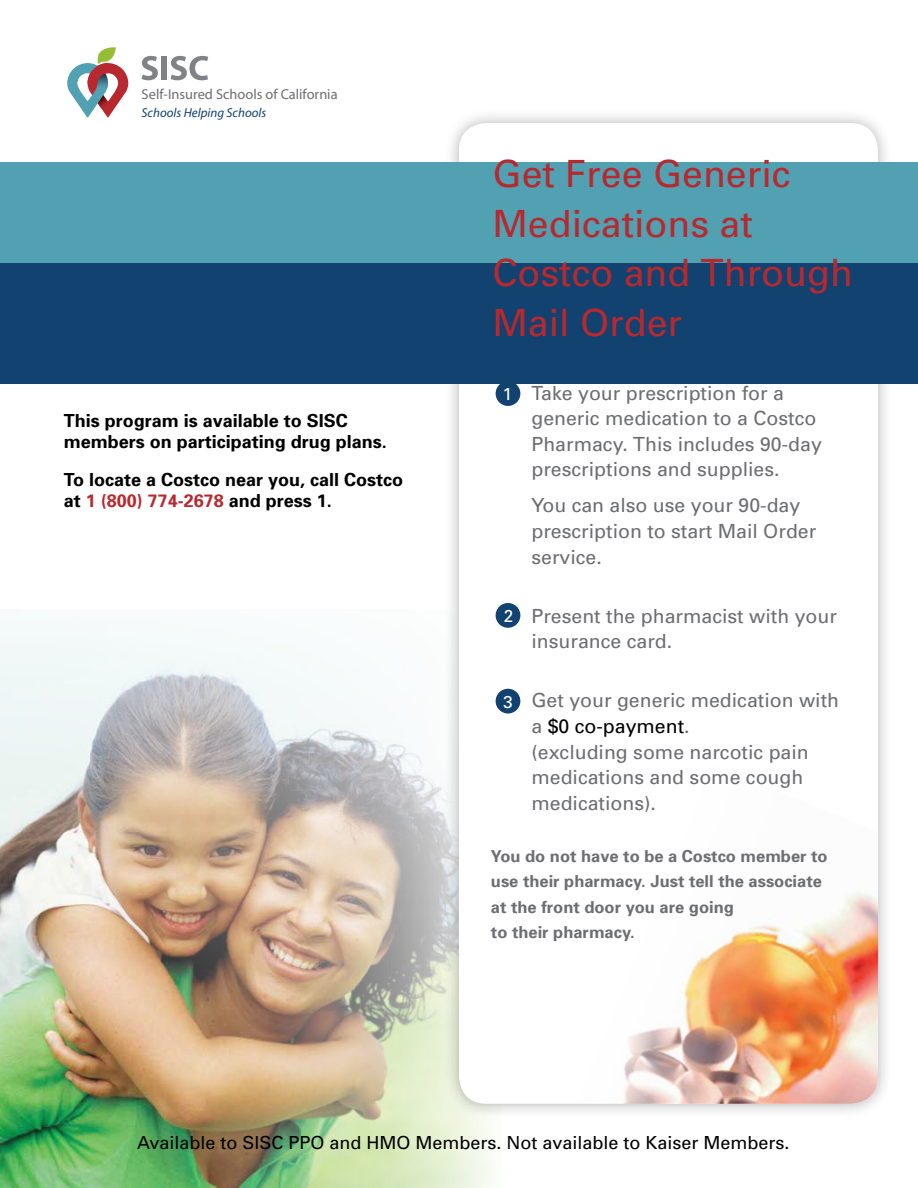
<style>
.page{position:relative;width:918px;height:1188px;background:#fff}
.page>*{position:absolute;margin:0;border:0;box-sizing:border-box;transform-origin:0 0}
.t1{font:37.5px/49.5px "Univers";color:#b8292f}
.t2{font:19.5px/25.5px "Univers";color:#6d6e71}
.t3{font:700 18px/21px "Univers";color:#000}
.t4{font:18px "Univers";color:#000}
.t5{font:17.25px "Univers";color:#fff}
.t6{font:700 16.5px/25.5px "Univers";color:#6d6e71}
.t7{font:14.4px "Myriad";color:#6d6e71}
.t8{font:italic 12.9px "Myriad";color:#114270}
.s1{color:#b8292f}
.s2{color:#000}
</style>
<div class="page">
<img style="left:0;top:624px;width:491px;height:564px">
<div style="left:444px;top:108px;width:450px;height:1011px;background:#000;opacity:.3"></div>
<div style="left:459px;top:123px;width:419px;height:981px;background:#fff;border-radius:27px"></div>
<img style="left:572px;top:891px;width:306px;height:213px">
<svg style="left:142px;top:56px;width:16px;height:24px"></svg>
<div style="left:162px;top:56px;width:5px;height:24px;background:#808285"></div>
<svg style="left:171px;top:56px;width:37px;height:24px"></svg>
<svg style="left:67px;top:47px;width:61px;height:70px"></svg>
<div style="left:0;top:162px;width:918px;height:123px;background:#51a1b2"></div>
<div style="left:0;top:264px;width:918px;height:120px;background:#114270"></div>
<div style="left:496px;top:381px;width:24px;height:25px;background:#114270;border-radius:50%"></div>
<div style="left:496px;top:603px;width:24px;height:25px;background:#114270;border-radius:50%"></div>
<div style="left:496px;top:689px;width:24px;height:25px;background:#114270;border-radius:50%"></div>
<p class="t7" style="left:142px;top:87px;width:198px">Self-Insured Schools of California</p>
<p class="t8" style="left:142px;top:106px;width:126px">Schools Helping Schools</p>
<h1 class="t3" style="left:64px;top:410px;width:325px">This program is available to SISC members on participating drug plans.</h1>
<p class="t3" style="left:64px;top:468px;width:341px">To locate a Costco near you, call Costco at <span class="s1">1 (800) 774-2678</span> and press 1.</p>
<p class="t1" style="left:493px;top:149px;width:362px">Get Free Generic<br>Medications at<br>Costco and Through<br>Mail Order</p>
<p class="t5" style="left:502px;top:383px;width:11px">1</p>
<p class="t5" style="left:504px;top:605px;width:11px">2</p>
<p class="t2" style="left:531px;top:380px;width:292px">Take your prescription for a generic medication to a Costco<br>Pharmacy. This includes 90-day prescriptions and supplies.</p>
<p class="t2" style="left:531px;top:493px;width:286px">You can also use your 90-day prescription to start Mail Order service.</p>
<p class="t2" style="left:531px;top:603px;width:307px">Present the pharmacist with your insurance card.</p>
<p class="t2" style="left:531px;top:688px;width:309px">Get your generic medication with a <span class="s2">$0 co-payment</span>.<br>(excluding some narcotic pain medications and some cough medications).</p>
<p class="t6" style="left:491px;top:843px;width:338px">You do not have to be a Costco member to use their pharmacy. Just tell the associate at the front door you are going<br>to their pharmacy.</p>
<p class="t5" style="left:503px;top:691px;width:11px">3</p>
<p class="t4" style="left:137px;top:1131px;width:654px">Available to SISC PPO and HMO Members. Not available to Kaiser Members.</p>
</div>
